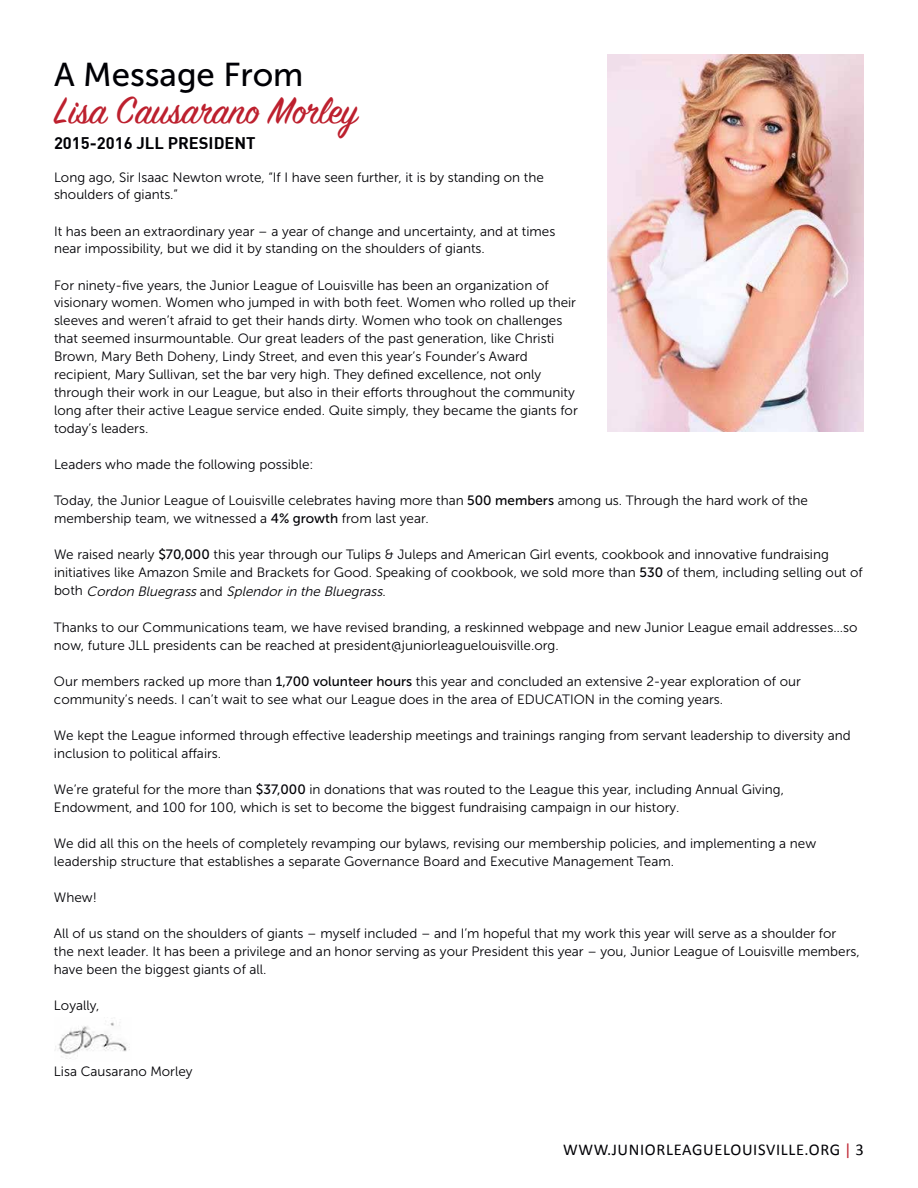
<style>
.page{position:relative;width:918px;height:1188px;background:#fff}
.page>*{position:absolute;margin:0;border:0;box-sizing:border-box;transform-origin:0 0}
.t1{font:42px "Sign Painter House Script";color:#bd202e}
.t2{font:33px "Museo Sans 500";color:#000005}
.t3{font:16.5px "Calibri";letter-spacing:.04em;color:#000005}
.t4{font:16.5px "DIN Bold";color:#000005}
.t5{font:13.5px/18px "Museo Sans 300";color:#000005}
.s1{font-family:"Museo Sans 500"}
.s2{font-style:italic}
.s3{color:#bd202e}
</style>
<div class="page">
<img style="left:608px;top:54px;width:256px;height:378px">
<img style="left:55px;top:1022px;width:75px;height:37px">
<h2 class="t2" style="left:54px;top:56px;width:251px">A Message From</h2>
<h1 class="t1" style="left:54px;top:85px;width:305px">Lisa Causarano Morley</h1>
<p class="t4" style="left:54px;top:132px;width:203px">2015-2016 JLL PRESIDENT</p>
<p class="t5" style="left:54px;top:168px;width:491px">Long ago, Sir Isaac Newton wrote, “If I have seen further, it is by standing on the shoulders of giants.”</p>
<p class="t5" style="left:54px;top:222px;width:503px">It has been an extraordinary year – a year of change and uncertainty, and at times near impossibility, but we did it by standing on the shoulders of giants.</p>
<p class="t5" style="left:54px;top:276px;width:525px">For ninety-five years, the Junior League of Louisville has been an organization of visionary women. Women who jumped in with both feet. Women who rolled up their sleeves and weren’t afraid to get their hands dirty. Women who took on challenges that seemed insurmountable. Our great leaders of the past generation, like Christi Brown, Mary Beth Doheny, Lindy Street, and even this year’s Founder’s Award recipient, Mary Sullivan, set the bar very high. They defined excellence, not only through their work in our League, but also in their efforts throughout the community long after their active League service ended. Quite simply, they became the giants for today’s leaders.</p>
<p class="t5" style="left:54px;top:456px;width:261px">Leaders who made the following possible:</p>
<p class="t5" style="left:54px;top:492px;width:756px">Today, the Junior League of Louisville celebrates having more than <span class="s1">500 members</span> among us. Through the hard work of the membership team, we witnessed a <span class="s1">4% growth</span> from last year.</p>
<p class="t5" style="left:54px;top:546px;width:810px">We raised nearly <span class="s1">$70,000</span> this year through our Tulips &amp; Juleps and American Girl events, cookbook and innovative fundraising initiatives like Amazon Smile and Brackets for Good. Speaking of cookbook, we sold more than <span class="s1">530</span> of them, including selling out of b o t h <span class="s2">Cordon Bluegrass</span>a n d <span class="s2">Splendorin the Bluegrass</span>.</p>
<p class="t5" style="left:54px;top:618px;width:805px">Thanks to our Communications team, we have revised branding, a reskinned webpage and new Junior League email addresses…so now, future JLL presidents can be reached at president@juniorleaguelouisville.org.</p>
<p class="t5" style="left:54px;top:672px;width:748px">Our members racked up more than <span class="s1">1,700 volunteer hours</span> this year and concluded an extensive 2-year exploration of our community’s needs. I can’t wait to see what our League does in the area of EDUCATION in the coming years.</p>
<p class="t5" style="left:54px;top:726px;width:798px">We kept the League informed through effective leadership meetings and trainings ranging from servant leadership to diversity and inclusion to political affairs.</p>
<p class="t5" style="left:54px;top:780px;width:732px">We’re grateful for the more than <span class="s1">$37,000</span> in donations that was routed to the League this year, including Annual Giving,<br>Endowment, and 100 for 100, which is set to become the biggest fundraising campaign in our history.</p>
<p class="t5" style="left:54px;top:834px;width:764px">We did all this on the heels of completely revamping our bylaws, revising our membership policies, and implementing a new leadership structure that establishes a separate Governance Board and Executive Management Team.</p>
<p class="t5" style="left:54px;top:888px;width:44px">Whew!</p>
<p class="t5" style="left:54px;top:924px;width:807px">All of us stand on the shoulders of giants – myself included – and I’m hopeful that my work this year will serve as a shoulder for the next leader. It has been a privilege and an honor serving as your President this year – you, Junior League of Louisville members, have been the biggest giants of all.</p>
<p class="t5" style="left:54px;top:996px;width:47px">Loyally,</p>
<p class="t5" style="left:54px;top:1062px;width:140px">Lisa Causarano Morley</p>
<p class="t3" style="left:563px;top:1139px;width:302px">WWW.JUNIORLEAGUELOUISVILLE.ORG <span class="s3">|</span> 3</p>
</div>
